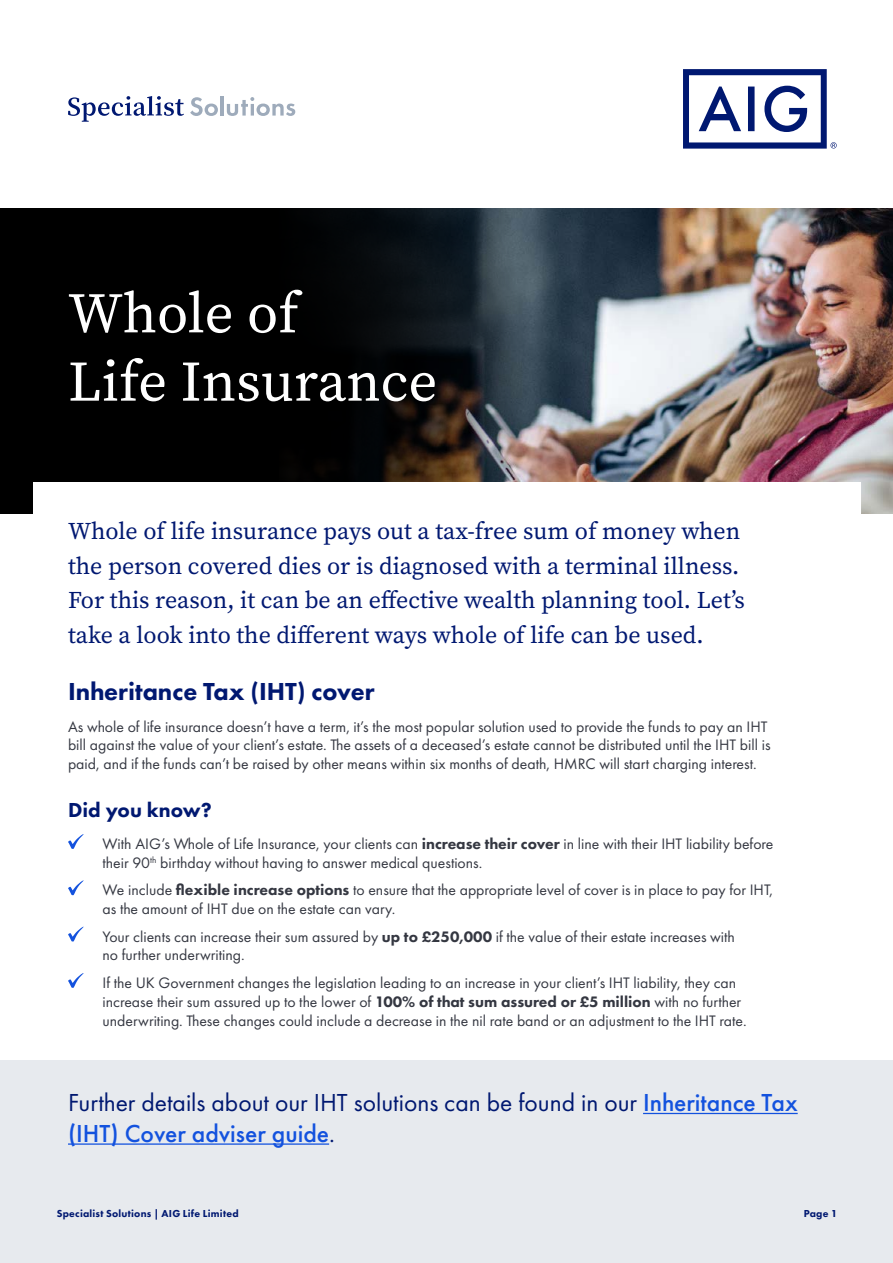
<style>
.page{position:relative;width:893px;height:1263px;background:#fff}
.page>*{position:absolute;margin:0;border:0;box-sizing:border-box;transform-origin:0 0}
.t1{font:57px/68.2px "Source Serif Pro";color:#fff}
.Body{font:25.5px/30.6px "Futura PT";color:#001871}
.t2{font:800 25.5px "Futura PT";color:#001871}
.Intro_Text{font:24px/34.5px "Source Serif Pro";color:#001871}
.t3{font:800 21px "Futura PT";color:#001871}
.Body-2{font:15.75px/18.9px "Futura PT";color:#343741}
._6_pt_Small_Text{font:800 10.5px "Futura PT";letter-spacing:.02em;color:#001871}
.s1{font-weight:800}
.s2{font-weight:500;color:#1352de}
</style>
<div class="page">
<div style="left:0;top:1060px;width:893px;height:203px;background:#e7eaee"></div>
<img style="left:546px;top:208px;width:347px;height:306px">
<div style="left:0;top:208px;width:279px;height:306px;background:#000"></div>
<svg style="left:33px;top:208px;width:513px;height:275px;fill:#000"></svg>
<div style="left:33px;top:483px;width:827px;height:204px;background:#fff"></div>
<svg style="left:683px;top:69px;width:154px;height:80px"></svg>
<svg style="left:68px;top:96px;width:116px;height:26px"></svg>
<svg style="left:190px;top:97px;width:28px;height:19px"></svg>
<hr style="left:220px;top:96px;width:4px;height:20px;background:#9eabbb">
<svg style="left:227px;top:97px;width:68px;height:19px"></svg>
<hr style="left:643px;top:1113px;width:155px;height:1px;background:#1352de">
<hr style="left:68px;top:1143px;width:261px;height:2px;background:#1352de">
<svg style="left:68px;top:834px;width:16px;height:15px"></svg>
<svg style="left:68px;top:880px;width:16px;height:15px"></svg>
<svg style="left:68px;top:926px;width:16px;height:16px"></svg>
<svg style="left:68px;top:973px;width:16px;height:15px"></svg>
<h1 class="t1" style="left:68px;top:279px;width:371px">Whole of<br>Life Insurance</h1>
<p class="Intro_Text" style="left:68px;top:514px;width:678px">Whole of life insurance pays out a tax-free sum of money when the person covered dies or is diagnosed with a terminal illness.<br>For this reason, it can be an effective wealth planning tool. Let’s take a look into the different ways whole of life can be used.</p>
<h2 class="t2" style="left:68px;top:675px;width:308px">Inheritance Tax (IHT) cover</h2>
<p class="Body-2" style="left:68px;top:717px;width:704px">As whole of life insurance doesn’t have a term, it’s the most popular solution used to provide the funds to pay an IHT bill against the value of your client’s estate. The assets of a deceased’s estate cannot be distributed until the IHT bill is paid, and if the funds can’t be raised by other means within six months of death, HMRC will start charging interest.</p>
<h3 class="t3" style="left:68px;top:797px;width:145px">Did you know?</h3>
<p class="Body-2" style="left:103px;top:834px;width:672px">With AIG’s Whole of Life Insurance, your clients can <span class="s1">increase their cover</span> in line with their IHT liability before their 90<sup>th</sup> birthday without having to answer medical questions.</p>
<p class="Body-2" style="left:103px;top:880px;width:672px">We include <span class="s1">flexible increase options</span> to ensure that the appropriate level of cover is in place to pay for IHT, as the amount of IHT due on the estate can vary.</p>
<p class="Body-2" style="left:103px;top:927px;width:634px">Your clients can increase their sum assured by <span class="s1">up to £250,000</span> if the value of their estate increases with no further underwriting.</p>
<p class="Body-2" style="left:103px;top:973px;width:646px">If the UK Government changes the legislation leading to an increase in your client’s IHT liability, they can increase their sum assured up to the lower of <span class="s1">100% of that sum assured or £5 million</span> with no further underwriting. These changes could include a decrease in the nil rate band or an adjustment to the IHT rate.</p>
<p class="Body" style="left:68px;top:1087px;width:731px">Further details about our IHT solutions can be found in our <span class="s2">Inheritance Tax (IHT) Cover adviser guide</span>.</p>
<p class="_6_pt_Small_Text" style="left:57px;top:1207px;width:184px">Specialist Solutions | AIG Life Limited</p>
<p class="_6_pt_Small_Text" style="left:804px;top:1207px;width:35px">Page 1</p>
</div>
